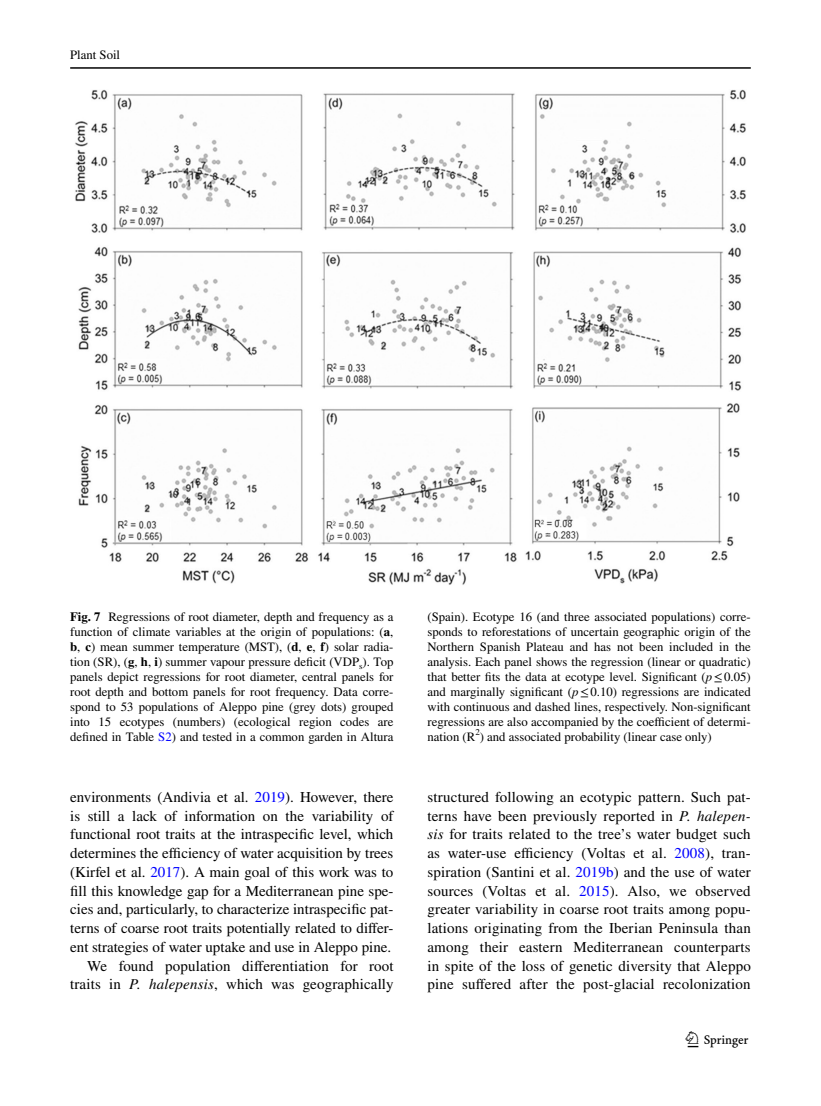
<style>
.page{position:relative;width:821px;height:1106px;background:#fff}
.page>*{position:absolute;margin:0;border:0;box-sizing:border-box;transform-origin:0 0}
.t1{font:22.5px "Springnew Regular 3";color:#000}
.t2{font:15px/18.8px "STIX";color:#000;text-align:right}
.t3{font:12.75px/15px "STIX";color:#000;text-align:justify}
.s1{font-weight:700}
.s2{color:#00f}
.s3{font-style:italic}
</style>
<div class="page">
<hr style="left:70px;top:67px;width:680px;height:2px;background:#000">
<img style="left:75px;top:89px;width:671px;height:496px">
<p class="t3" style="left:70px;top:48px;width:51px">Plant Soil</p>
<p class="t3" style="left:70px;top:609px;width:325px"><span class="s1">Fig. 7</span> Regressions of root diameter, depth and frequency as a function of climate variables at the origin of populations: (<span class="s1">a</span>, <span class="s1">b</span>, <span class="s1">c</span>) mean summer temperature (MST), (<span class="s1">d</span>, <span class="s1">e</span>, <span class="s1">f</span>) solar radia&shy;tion (SR), (<span class="s1">g</span>, <span class="s1">h</span>, <span class="s1">i</span>) summer vapour pressure deficit (VDP<sub>s</sub>). Top panels depict regressions for root diameter, central panels for root depth and bottom panels for root frequency. Data corre&shy;spond to 53 populations of Aleppo pine (grey dots) grouped into 15 ecotypes (numbers) (ecological region codes are defined in Table <span class="s2">S2</span>) and tested in a common garden in Altura</p>
<p class="t3" style="left:427px;top:609px;width:325px">(Spain). Ecotype 16 (and three associated populations) corre&shy;sponds to reforestations of uncertain geographic origin of the Northern Spanish Plateau and has not been included in the analysis. Each panel shows the regression (linear or quadratic) that better fits the data at ecotype level. Significant (<span class="s3">p</span>≤0.05) and marginally significant (<span class="s3">p</span>≤0.10) regressions are indicated with continuous and dashed lines, respectively. Non-significant regressions are also accompanied by the coefficient of determi&shy;nation (R<sup>2</sup>) and associated probability (linear case only)</p>
<p class="t2" style="left:70px;top:788px;width:325px">environments (Andivia et al. <span class="s2">2019</span>). However, there is still a lack of information on the variability of functional root traits at the intraspecific level, which determines the efficiency of water acquisition by trees (Kirfel et al. <span class="s2">2017</span>). A main goal of this work was to fill this knowledge gap for a Mediterranean pine spe&shy;cies and, particularly, to characterize intraspecific pat&shy;terns of coarse root traits potentially related to differ&shy;ent strategies of water uptake and use in Aleppo pine.<br>We found population differentiation for root traits in <span class="s3">P. halepensis</span>, which was geographically</p>
<p class="t2" style="left:427px;top:788px;width:325px;text-align:justify">structured following an ecotypic pattern. Such pat&shy;terns have been previously reported in <span class="s3">P. halepen&shy;sis</span> for traits related to the tree’s water budget such as water-use efficiency (Voltas et al. <span class="s2">2008</span>), tran&shy;spiration (Santini et al. <span class="s2">2019b</span>) and the use of water sources (Voltas et al. <span class="s2">2015</span>). Also, we observed greater variability in coarse root traits among popu&shy;lations originating from the Iberian Peninsula than among their eastern Mediterranean counterparts in spite of the loss of genetic diversity that Aleppo pine suffered after the post-glacial recolonization</p>
<h1 class="t1" style="left:687px;top:1031px;width:62px">1 3</h1>
</div>
